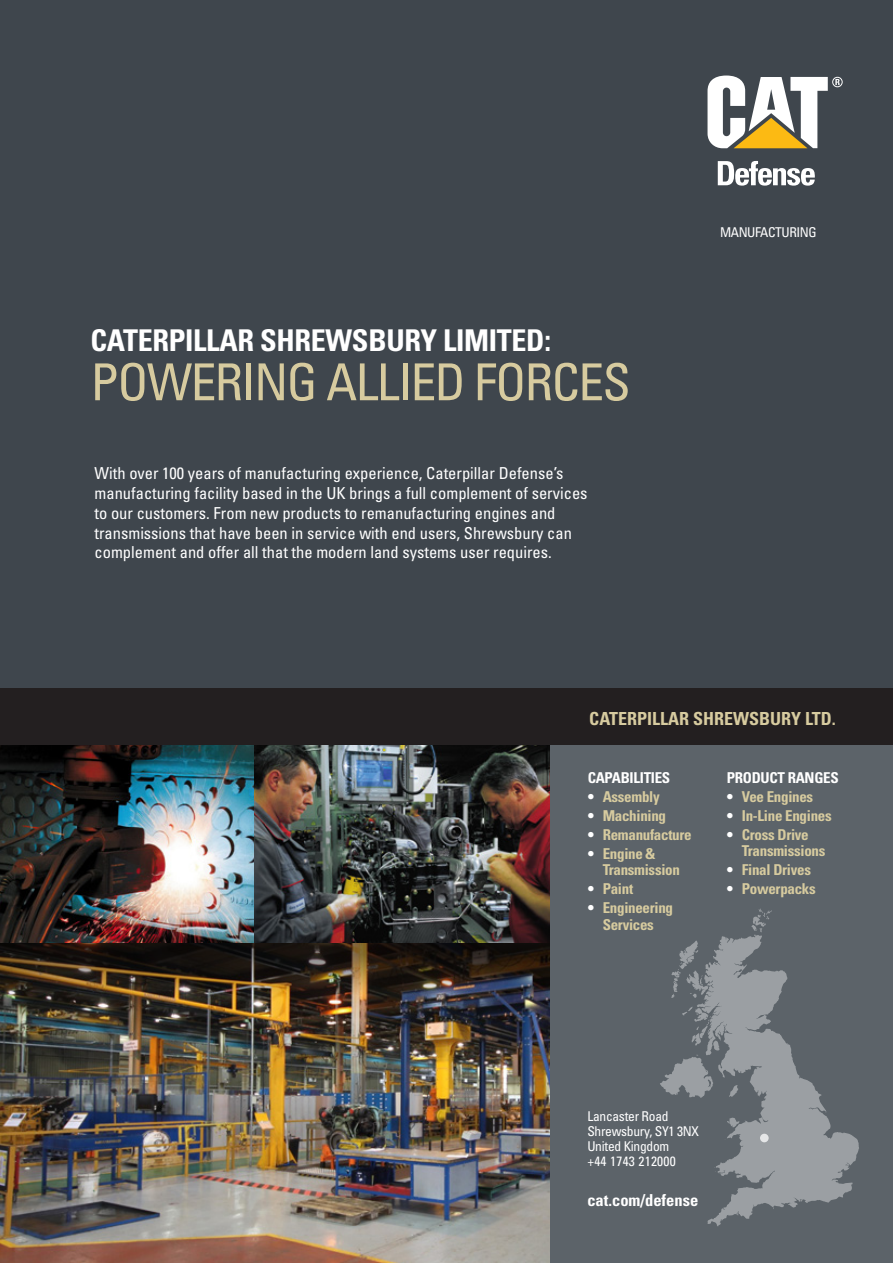
<style>
.page{position:relative;width:893px;height:1263px;background:#fff}
.page>*{position:absolute;margin:0;border:0;box-sizing:border-box;transform-origin:0 0}
.t1{font:condensed 51px "Univers";letter-spacing:-.03em;color:#d7cb9f}
.t2{font:700 condensed 30px "Univers";letter-spacing:-.01em;color:#fff}
.t3{font:700 condensed 18px "Univers";color:#d7cb9f}
.t4{font:condensed 16.5px/19.8px "Univers";color:#fff}
.t5{font:700 condensed 16.5px "Univers";color:#fff}
.t6{font:700 condensed 15px/16.6px "Univers";letter-spacing:-.02em;color:#d7cb9f}
.t7{font:700 condensed 15px "Univers";letter-spacing:-.02em;color:#fff}
.t8{font:condensed 13.5px "Univers";letter-spacing:-.02em;color:#fff}
.t9{font:condensed 13.5px "Univers";letter-spacing:.02em;color:#fff}
.s1{color:#fff}
</style>
<div class="page">
<img style="left:0;top:994px;width:550px;height:269px">
<img style="left:0;top:942px;width:550px;height:52px">
<img style="left:0;top:745px;width:254px;height:197px">
<img style="left:254px;top:688px;width:296px;height:254px">
<div style="left:550px;top:688px;width:343px;height:575px;background:#5c6369"></div>
<div style="left:0;top:0;width:893px;height:688px;background:#3f464d"></div>
<svg style="left:718px;top:161px;width:97px;height:25px"></svg>
<svg style="left:707px;top:76px;width:136px;height:72px"></svg>
<svg style="left:751px;top:908px;width:21px;height:24px"></svg>
<svg style="left:697px;top:934px;width:162px;height:292px"></svg>
<svg style="left:788px;top:1200px;width:12px;height:7px"></svg>
<svg style="left:727px;top:1118px;width:13px;height:9px"></svg>
<svg style="left:660px;top:1007px;width:61px;height:91px"></svg>
<svg style="left:671px;top:940px;width:37px;height:58px"></svg>
<div style="left:0;top:689px;width:893px;height:56px;background:#231f20"></div>
<div style="left:760px;top:1134px;width:9px;height:8px;background:#e5e6e7;border-radius:50%"></div>
<p class="t2" style="left:90px;top:322px;width:462px">CATERPILLAR SHREWSBURY LIMITED:</p>
<p class="t1" style="left:90px;top:350px;width:542px">POWERING ALLIED FORCES</p>
<p class="t4" style="left:94px;top:463px;width:495px">With over 100 years of manufacturing experience, Caterpillar Defense’s manufacturing facility based in the UK brings a full complement of services to our customers. From new products to remanufacturing engines and transmissions that have been in service with end users, Shrewsbury can complement and offer all that the modern land systems user requires.</p>
<p class="t8" style="left:720px;top:224px;width:98px">MANUFACTURING</p>
<p class="t3" style="left:589px;top:707px;width:248px">CATERPILLAR SHREWSBURY LTD.</p>
<p class="t7" style="left:588px;top:769px;width:84px">CAPABILITIES</p>
<p class="t6" style="left:588px;top:788px;width:73px"><span class="s1">•</span> Assembly</p>
<p class="t6" style="left:588px;top:807px;width:80px"><span class="s1">•</span> Machining</p>
<p class="t6" style="left:588px;top:826px;width:105px"><span class="s1">•</span> Remanufacture</p>
<p class="t6" style="left:603px;top:845px;width:79px;text-indent:-15px"><span class="s1">•</span> Engine &amp;<br>Transmission</p>
<p class="t6" style="left:588px;top:880px;width:47px"><span class="s1">•</span> Paint</p>
<p class="t6" style="left:588px;top:899px;width:87px;text-align:center"><span class="s1">•</span> Engineering<br>Services</p>
<p class="t7" style="left:727px;top:769px;width:113px">PRODUCT RANGES</p>
<p class="t6" style="left:727px;top:788px;width:88px"><span class="s1">•</span> Vee Engines</p>
<p class="t6" style="left:727px;top:807px;width:106px"><span class="s1">•</span> In-Line Engines</p>
<p class="t6" style="left:742px;top:826px;width:85px;text-indent:-15px"><span class="s1">•</span> Cross Drive<br>Transmissions</p>
<p class="t6" style="left:727px;top:861px;width:86px"><span class="s1">•</span> Final Drives</p>
<p class="t6" style="left:727px;top:880px;width:90px"><span class="s1">•</span> Powerpacks</p>
<p class="t8" style="left:587px;top:1107px;width:83px">Lancaster Road</p>
<p class="t8" style="left:587px;top:1122px;width:113px">Shrewsbury, SY1 3NX</p>
<p class="t8" style="left:587px;top:1137px;width:83px">United Kingdom</p>
<p class="t9" style="left:587px;top:1152px;width:90px">+44 1743 212000</p>
<p class="t5" style="left:587px;top:1190px;width:112px">cat.com/defense</p>
</div>
